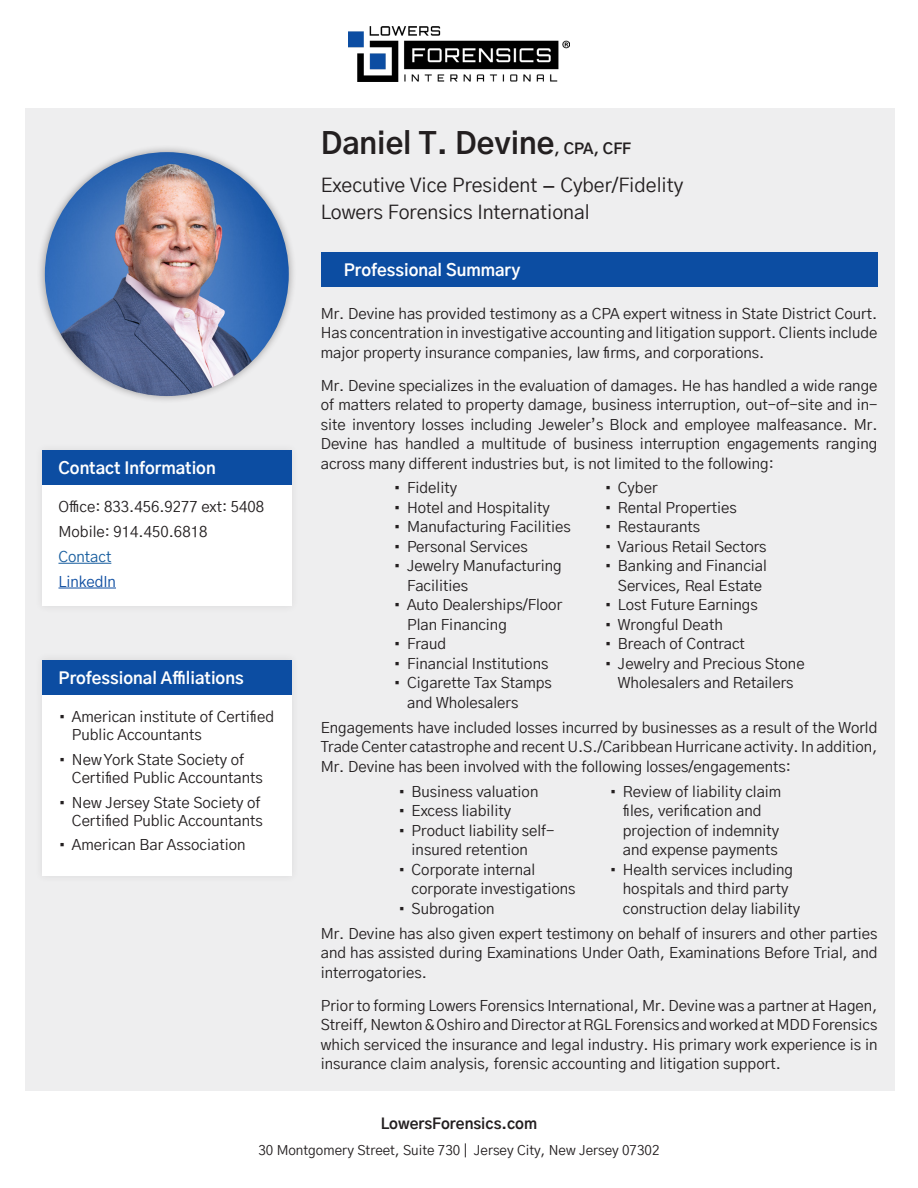
<style>
.page{position:relative;width:918px;height:1188px;background:#fff}
.page>*{position:absolute;margin:0;border:0;box-sizing:border-box;transform-origin:0 0}
.t1{font:700 30px "Gothic A1";color:#231f20}
.t2{font:19.5px "Gothic A1";color:#231f20}
.t3{font:700 16.5px "Gothic A1";color:#fff}
.t4{font:15px/19.5px "Gothic A1";color:#231f20}
.t5{font:700 15px "Gothic A1";color:#231f20}
.t6{font:15px "Gothic A1";color:#0d4da1}
.t7{font:15px "Gothic A1";color:#175d9e}
.t8{font:13.5px "Gothic A1";color:#231f20}
.s1{font-size:15px}
.s2{font-family:"Quantico"}
</style>
<div class="page">
<div style="left:25px;top:108px;width:869px;height:983px;background:#eeeeef"></div>
<img style="left:348px;top:26px;width:222px;height:56px">
<div style="left:37px;top:144px;width:260px;height:260px;background:#231f20;opacity:.42"></div>
<img style="left:45px;top:152px;width:244px;height:244px;border-radius:122px">
<div style="left:34px;top:442px;width:266px;height:172px;background:#eaeaeb"></div>
<div style="left:42px;top:474px;width:249px;height:132px;background:#fff"></div>
<hr style="left:58px;top:563px;width:53px;height:1px;background:#175d9e">
<hr style="left:58px;top:588px;width:58px;height:1px;background:#0d4da1">
<div style="left:42px;top:450px;width:249px;height:35px;background:#0c4da2"></div>
<div style="left:34px;top:652px;width:266px;height:232px;background:#231f20;opacity:.1"></div>
<div style="left:42px;top:684px;width:249px;height:191px;background:#fff"></div>
<div style="left:42px;top:660px;width:249px;height:34px;background:#0c4da2"></div>
<div style="left:321px;top:252px;width:557px;height:35px;background:#0c4da2"></div>
<p class="t3" style="left:58px;top:455px;width:159px">Contact Information</p>
<p class="t4" style="left:58px;top:497px;width:207px">Office: 833.456.9277 ext: 5408</p>
<p class="t4" style="left:58px;top:521px;width:150px">Mobile: 914.450.6818</p>
<p class="t7" style="left:58px;top:545px;width:54px">Contact</p>
<p class="t6" style="left:58px;top:570px;width:59px">LinkedIn</p>
<p class="t3" style="left:58px;top:664px;width:187px">Professional Affiliations</p>
<p class="t4" style="left:72px;top:707px;width:204px;line-height:18px;text-indent:-14px">• American institute of Certified<br>Public Accountants</p>
<p class="t4" style="left:72px;top:750px;width:192px;line-height:18px;text-indent:-14px">• New York State Society of<br>Certified Public Accountants</p>
<p class="t4" style="left:58px;top:793px;width:206px;line-height:18px;text-align:right">• New Jersey State Society of<br>Certified Public Accountants</p>
<p class="t4" style="left:58px;top:835px;width:189px">• American Bar Association</p>
<p class="t1" style="left:321px;top:119px;width:312px">Daniel T. Devine<span class="s1">, CPA, CFF</span></p>
<p class="t2" style="left:321px;top:170px;width:364px">Executive Vice President <span class="s2">–</span> Cyber/Fidelity</p>
<p class="t2" style="left:321px;top:197px;width:271px">Lowers Forensics International</p>
<p class="t3" style="left:344px;top:257px;width:178px">Professional Summary</p>
<p class="t4" style="left:321px;top:303px;width:558px;text-align:justify">Mr. Devine has provided testimony as a CPA expert witness in State District Court.<br>Has concentration in investigative accounting and litigation support. Clients include major property insurance companies, law firms, and corporations.</p>
<p class="t4" style="left:321px;top:375px;width:558px;text-align:justify">Mr. Devine specializes in the evaluation of damages. He has handled a wide range of matters related to property damage, business interruption, out-of-site and in&shy;site inventory losses including Jeweler’s Block and employee malfeasance. Mr.<br>Devine has handled a multitude of business interruption engagements ranging across many different industries but, is not limited to the following:</p>
<p class="t4" style="left:394px;top:478px;width:65px">• Fidelity</p>
<p class="t4" style="left:394px;top:497px;width:158px">• Hotel and Hospitality</p>
<p class="t4" style="left:394px;top:517px;width:179px">• Manufacturing Facilities</p>
<p class="t4" style="left:394px;top:536px;width:136px">• Personal Services</p>
<p class="t4" style="left:407px;top:556px;width:156px;text-indent:-14px">• Jewelry Manufacturing<br>Facilities</p>
<p class="t4" style="left:407px;top:595px;width:157px;text-indent:-14px">• Auto Dealerships/Floor<br>Plan Financing</p>
<p class="t4" style="left:394px;top:634px;width:54px">• Fraud</p>
<p class="t4" style="left:394px;top:653px;width:156px">• Financial Institutions</p>
<p class="t4" style="left:407px;top:673px;width:146px;text-indent:-14px">• Cigarette Tax Stamps and Wholesalers</p>
<p class="t4" style="left:604px;top:478px;width:55px">• Cyber</p>
<p class="t4" style="left:604px;top:497px;width:134px">• Rental Properties</p>
<p class="t4" style="left:604px;top:517px;width:97px">• Restaurants</p>
<p class="t4" style="left:604px;top:536px;width:164px">• Various Retail Sectors</p>
<p class="t4" style="left:604px;top:556px;width:164px;text-align:center">• Banking and Financial<br>Services, Real Estate</p>
<p class="t4" style="left:604px;top:595px;width:155px">• Lost Future Earnings</p>
<p class="t4" style="left:604px;top:614px;width:120px">• Wrongful Death</p>
<p class="t4" style="left:604px;top:634px;width:142px">• Breach of Contract</p>
<p class="t4" style="left:604px;top:653px;width:202px;text-align:center">• Jewelry and Precious Stone<br>Wholesalers and Retailers</p>
<p class="t4" style="left:321px;top:717px;width:558px;text-align:justify">Engagements have included losses incurred by businesses as a result of the World Trade Center catastrophe and recent U.S./Caribbean Hurricane activity. In addition, Mr. Devine has been involved with the following losses/engagements:</p>
<p class="t4" style="left:623px;top:781px;width:160px;text-indent:-14px">• Review of liability claim files, verification and projection of indemnity and expense payments</p>
<p class="t4" style="left:623px;top:859px;width:179px;text-indent:-14px">• Health services including hospitals and third party construction delay liability</p>
<p class="t4" style="left:321px;top:923px;width:558px;text-align:justify">Mr. Devine has also given expert testimony on behalf of insurers and other parties and has assisted during Examinations Under Oath, Examinations Before Trial, and interrogatories.</p>
<p class="t4" style="left:321px;top:995px;width:558px;text-align:justify">Prior to forming Lowers Forensics International, Mr. Devine was a partner at Hagen, Streiff, Newton &amp; Oshiro and Director at RGL Forensics and worked at MDD Forensics which serviced the insurance and legal industry. His primary work experience is in insurance claim analysis, forensic accounting and litigation support.</p>
<p class="t4" style="left:398px;top:781px;width:142px">• Business valuation</p>
<p class="t4" style="left:398px;top:801px;width:115px">• Excess liability</p>
<p class="t4" style="left:412px;top:820px;width:145px;text-indent:-14px">• Product liability self&shy;insured retention</p>
<p class="t4" style="left:412px;top:859px;width:165px;text-indent:-14px">• Corporate internal corporate investigations</p>
<p class="t4" style="left:398px;top:898px;width:98px">• Subrogation</p>
<p class="t5" style="left:381px;top:1112px;width:158px">LowersForensics.com</p>
<p class="t8" style="left:258px;top:1140px;width:403px">30 Montgomery Street, Suite 730 | Jersey City, New Jersey 07302</p>
</div>
